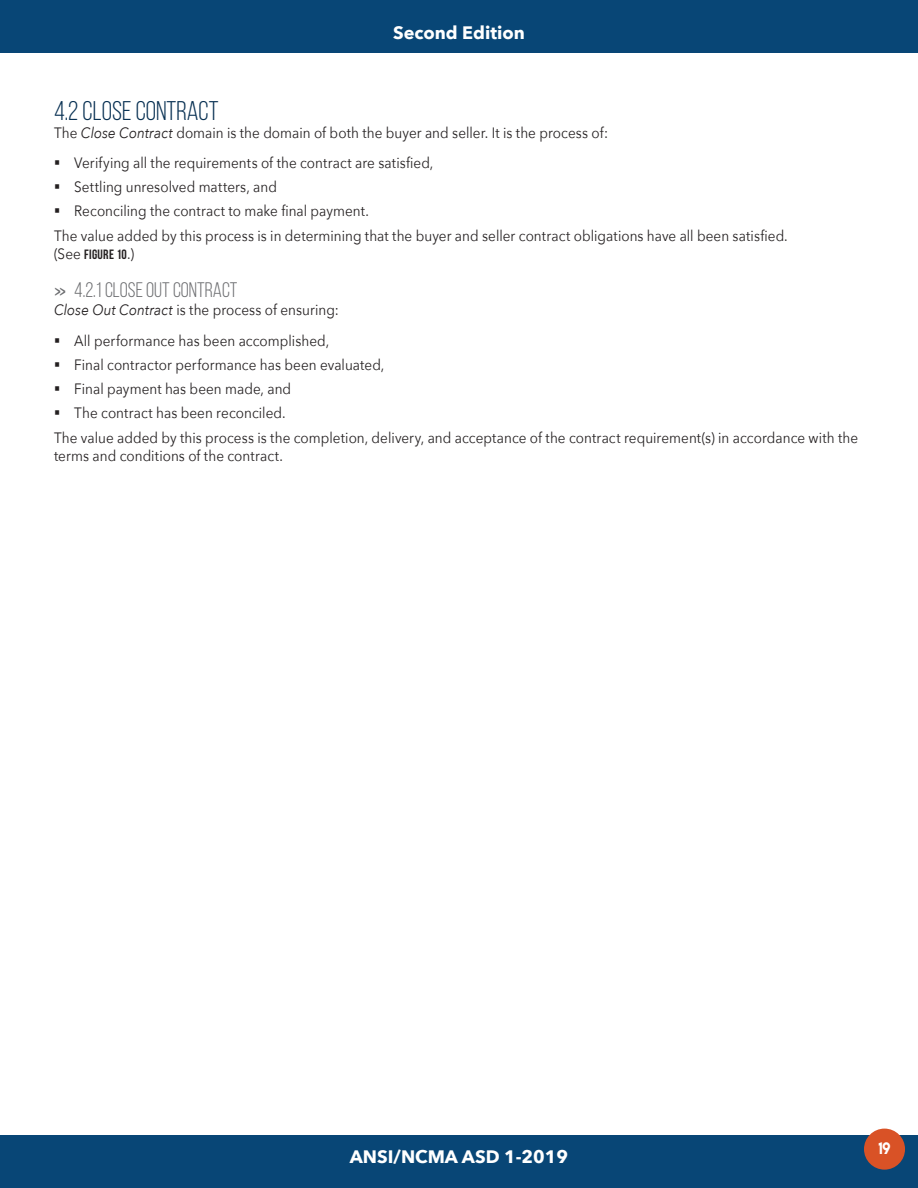
<style>
.page{position:relative;width:918px;height:1188px;background:#fff}
.page>*{position:absolute;margin:0;border:0;box-sizing:border-box;transform-origin:0 0}
.Sub_02{font:27px "Bebas Neue";color:#093153}
.t1{font:21px "Bebas Neue";color:#6c6d70}
.t2{font:700 18px "Avenir Next";color:#fff}
.Text{font:15px/18px "Avenir Next";letter-spacing:.005em;color:#231f20;scale:.9 1}
.t3{font:15px "Lemon Milk";color:#fff;scale:.9 1}
.Text-2{font:700 13.5px "Bebas Neue";letter-spacing:.02em;color:#231f20}
.s1{font-style:italic}
.s2{font-family:"Avenir Next";font-weight:400;font-size:15px}
.s3{font-family:"Freight Macro Pro";font-weight:500}
</style>
<div class="page">
<div style="left:0;top:0;width:918px;height:53px;background:#084676"></div>
<div style="left:0;top:1135px;width:918px;height:53px;background:#084676"></div>
<div style="left:864px;top:1129px;width:41px;height:41px;background:#d95226;border-radius:50%"></div>
<p class="t2" style="left:393px;top:17px;width:133px">Second Edition</p>
<p class="Sub_02" style="left:54px;top:96px;width:166px">4.2 CLOSE CONTRACT</p>
<p class="Text" style="left:54px;top:123px;width:617px">The <span class="s1">Close Contract</span> domain is the domain of both the buyer and seller. It is the process of:</p>
<p class="Text" style="left:54px;top:154px;width:423px">▪ Verifying all the requirements of the contract are satisfied,</p>
<p class="Text" style="left:54px;top:178px;width:249px">▪ Settling unresolved matters, and</p>
<p class="Text" style="left:54px;top:202px;width:351px">▪ Reconciling the contract to make final payment.</p>
<p class="Text" style="left:54px;top:226px;width:817px">The value added by this process is in determining that the buyer and seller contract obligations have all been satisfied.</p>
<p class="Text-2" style="left:54px;top:247px;width:82px"><span class="s2">(See</span> FIGURE 10<span class="s2">.)</span></p>
<p class="t1" style="left:54px;top:279px;width:185px"><span class="s3">»</span> 4.2.1 CLOSE OUT CONTRACT</p>
<p class="Text" style="left:54px;top:301px;width:318px"><span class="s1">Close Out Contract</span> is the process of ensuring:</p>
<p class="Text" style="left:54px;top:331px;width:307px">▪ All performance has been accomplished,</p>
<p class="Text" style="left:54px;top:355px;width:369px">▪ Final contractor performance has been evaluated,</p>
<p class="Text" style="left:54px;top:379px;width:265px">▪ Final payment has been made, and</p>
<p class="Text" style="left:54px;top:403px;width:259px">▪ The contract has been reconciled.</p>
<p class="Text" style="left:54px;top:428px;width:895px">The value added by this process is the completion, delivery, and acceptance of the contract requirement(s) in accordance with the terms and conditions of the contract.</p>
<p class="t2" style="left:350px;top:1141px;width:220px">ANSI/NCMA ASD 1-2019</p>
<p class="t3" style="left:878px;top:1138px;width:15px">19</p>
</div>
